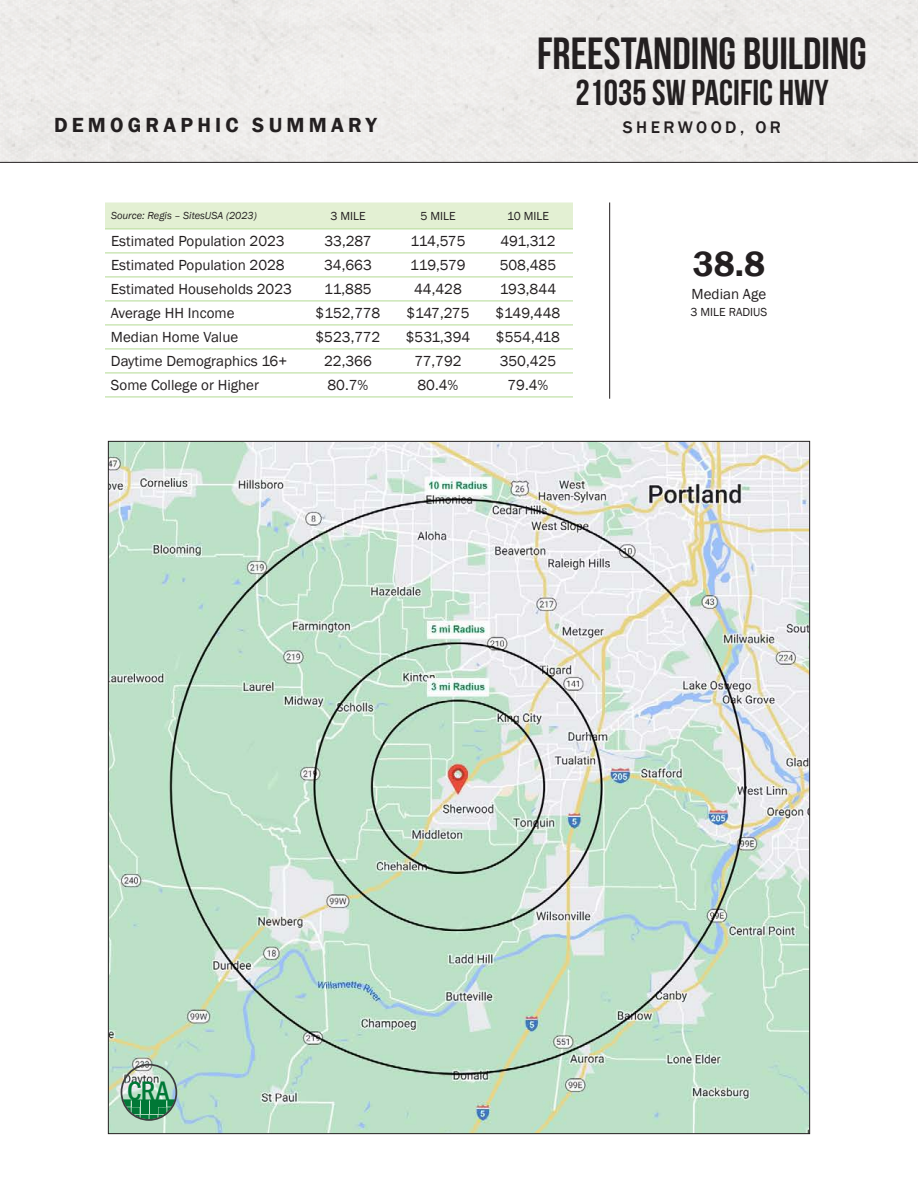
<style>
.page{position:relative;width:918px;height:1188px;background:#fff}
.page>*{position:absolute;margin:0;border:0;box-sizing:border-box;transform-origin:0 0}
.t1{font:45px "Bebas Neue";color:#231f20}
.t2{font:36px "Bebas Neue";color:#231f20}
.t3{font:600 36px "Franklin Gothic";color:#231f20}
.t4{font:500 condensed 27.75px "Franklin Gothic";color:#007836}
.t5{font:600 21px "Franklin Gothic";letter-spacing:.2em;color:#231f20}
.t6{font:500 17.25px "Franklin Gothic";letter-spacing:.2em;color:#231f20}
.t7{font:15px "Franklin Gothic";color:#231f20}
.t8{font:12px "Franklin Gothic";color:#231f20}
.t9{font:italic 10.5px "Franklin Gothic";color:#231f20}
.s1{font-size:27.45px}
</style>
<div class="page">
<img style="left:110px;top:443px;width:698px;height:689px">
<svg style="left:121px;top:1064px;width:56px;height:57px;background:#8fb8a0"></svg>
<hr style="left:609px;top:202px;width:1px;height:197px;background:#231f20">
<hr style="left:0;top:162px;width:918px;height:1px;background:#231f20">
<svg style="left:105px;top:202px;width:468px;height:75px"></svg>
<svg style="left:105px;top:300px;width:468px;height:97px"></svg>
<hr style="left:105px;top:229px;width:198px;height:1px;background:#b3da93">
<hr style="left:303px;top:229px;width:90px;height:1px;background:#b3da93">
<hr style="left:393px;top:229px;width:90px;height:1px;background:#b3da93">
<hr style="left:483px;top:229px;width:90px;height:1px;background:#b3da93">
<hr style="left:105px;top:253px;width:198px;height:1px;background:#b3da93">
<hr style="left:105px;top:277px;width:198px;height:1px;background:#b3da93">
<hr style="left:105px;top:301px;width:198px;height:1px;background:#b3da93">
<hr style="left:303px;top:253px;width:90px;height:1px;background:#b3da93">
<hr style="left:303px;top:277px;width:90px;height:1px;background:#b3da93">
<hr style="left:303px;top:301px;width:90px;height:1px;background:#b3da93">
<hr style="left:393px;top:253px;width:90px;height:1px;background:#b3da93">
<hr style="left:393px;top:277px;width:90px;height:1px;background:#b3da93">
<hr style="left:393px;top:301px;width:90px;height:1px;background:#b3da93">
<hr style="left:483px;top:253px;width:90px;height:1px;background:#b3da93">
<hr style="left:483px;top:277px;width:90px;height:1px;background:#b3da93">
<hr style="left:483px;top:301px;width:90px;height:1px;background:#b3da93">
<hr style="left:105px;top:325px;width:198px;height:1px;background:#b3da93">
<hr style="left:303px;top:325px;width:90px;height:1px;background:#b3da93">
<hr style="left:393px;top:325px;width:90px;height:1px;background:#b3da93">
<hr style="left:483px;top:325px;width:90px;height:1px;background:#b3da93">
<hr style="left:105px;top:349px;width:198px;height:1px;background:#b3da93">
<hr style="left:105px;top:373px;width:198px;height:1px;background:#b3da93">
<hr style="left:105px;top:397px;width:198px;height:1px;background:#b3da93">
<hr style="left:303px;top:349px;width:90px;height:1px;background:#b3da93">
<hr style="left:303px;top:373px;width:90px;height:1px;background:#b3da93">
<hr style="left:303px;top:397px;width:90px;height:1px;background:#b3da93">
<hr style="left:393px;top:349px;width:90px;height:1px;background:#b3da93">
<hr style="left:393px;top:373px;width:90px;height:1px;background:#b3da93">
<hr style="left:393px;top:397px;width:90px;height:1px;background:#b3da93">
<hr style="left:483px;top:349px;width:90px;height:1px;background:#b3da93">
<hr style="left:483px;top:373px;width:90px;height:1px;background:#b3da93">
<hr style="left:483px;top:397px;width:90px;height:1px;background:#b3da93">
<h3 class="t5" style="left:54px;top:112px;width:324px">DEMOGRAPHIC SUMMARY</h3>
<h1 class="t1" style="left:537px;top:29px;width:331px">FREESTANDING BUILDING</h1>
<h2 class="t2" style="left:575px;top:73px;width:255px">21035 SW PACIFIC HWY</h2>
<p class="t6" style="left:623px;top:116px;width:160px">SHERWOOD, OR</p>
<p class="t9" style="left:111px;top:209px;width:147px">Source: Regis – SitesUSA (2023)</p>
<p class="t8" style="left:330px;top:208px;width:37px">3 MILE</p>
<p class="t8" style="left:420px;top:208px;width:37px">5 MILE</p>
<p class="t8" style="left:507px;top:208px;width:43px">10 MILE</p>
<p class="t7" style="left:111px;top:232px;width:175px">Estimated Population 2023</p>
<p class="t7" style="left:324px;top:232px;width:49px">33,287</p>
<p class="t7" style="left:410px;top:232px;width:57px">114,575</p>
<p class="t7" style="left:500px;top:232px;width:57px">491,312</p>
<p class="t7" style="left:111px;top:256px;width:175px">Estimated Population 2028</p>
<p class="t7" style="left:324px;top:256px;width:49px">34,663</p>
<p class="t7" style="left:410px;top:256px;width:57px">119,579</p>
<p class="t7" style="left:500px;top:256px;width:58px">508,485</p>
<p class="t7" style="left:111px;top:280px;width:183px">Estimated Households 2023</p>
<p class="t7" style="left:324px;top:280px;width:49px">11,885</p>
<p class="t7" style="left:414px;top:280px;width:49px">44,428</p>
<p class="t7" style="left:500px;top:280px;width:58px">193,844</p>
<p class="t7" style="left:111px;top:304px;width:125px">Average HH Income</p>
<p class="t7" style="left:316px;top:304px;width:66px">$152,778</p>
<p class="t7" style="left:406px;top:304px;width:65px">$147,275</p>
<p class="t7" style="left:496px;top:304px;width:66px">$149,448</p>
<p class="t7" style="left:111px;top:328px;width:129px">Median Home Value</p>
<p class="t7" style="left:316px;top:328px;width:66px">$523,772</p>
<p class="t7" style="left:406px;top:328px;width:66px">$531,394</p>
<p class="t7" style="left:496px;top:328px;width:66px">$554,418</p>
<p class="t7" style="left:111px;top:352px;width:178px">Daytime Demographics 16+</p>
<p class="t7" style="left:324px;top:352px;width:49px">22,366</p>
<p class="t7" style="left:414px;top:352px;width:49px">77,792</p>
<p class="t7" style="left:500px;top:352px;width:58px">350,425</p>
<p class="t7" style="left:111px;top:376px;width:150px">Some College or Higher</p>
<p class="t7" style="left:328px;top:376px;width:42px">80.7%</p>
<p class="t7" style="left:418px;top:376px;width:42px">80.4%</p>
<p class="t7" style="left:508px;top:376px;width:42px">79.4%</p>
<h2 class="t3" style="left:693px;top:242px;width:74px">38.8</h2>
<p class="t7" style="left:692px;top:284px;width:76px">Median Age</p>
<p class="t8" style="left:691px;top:305px;width:78px">3 MILE RADIUS</p>
<h3 class="t4" style="left:127px;top:1073px;width:44px"><span class="s1">C</span>RA</h3>
</div>
